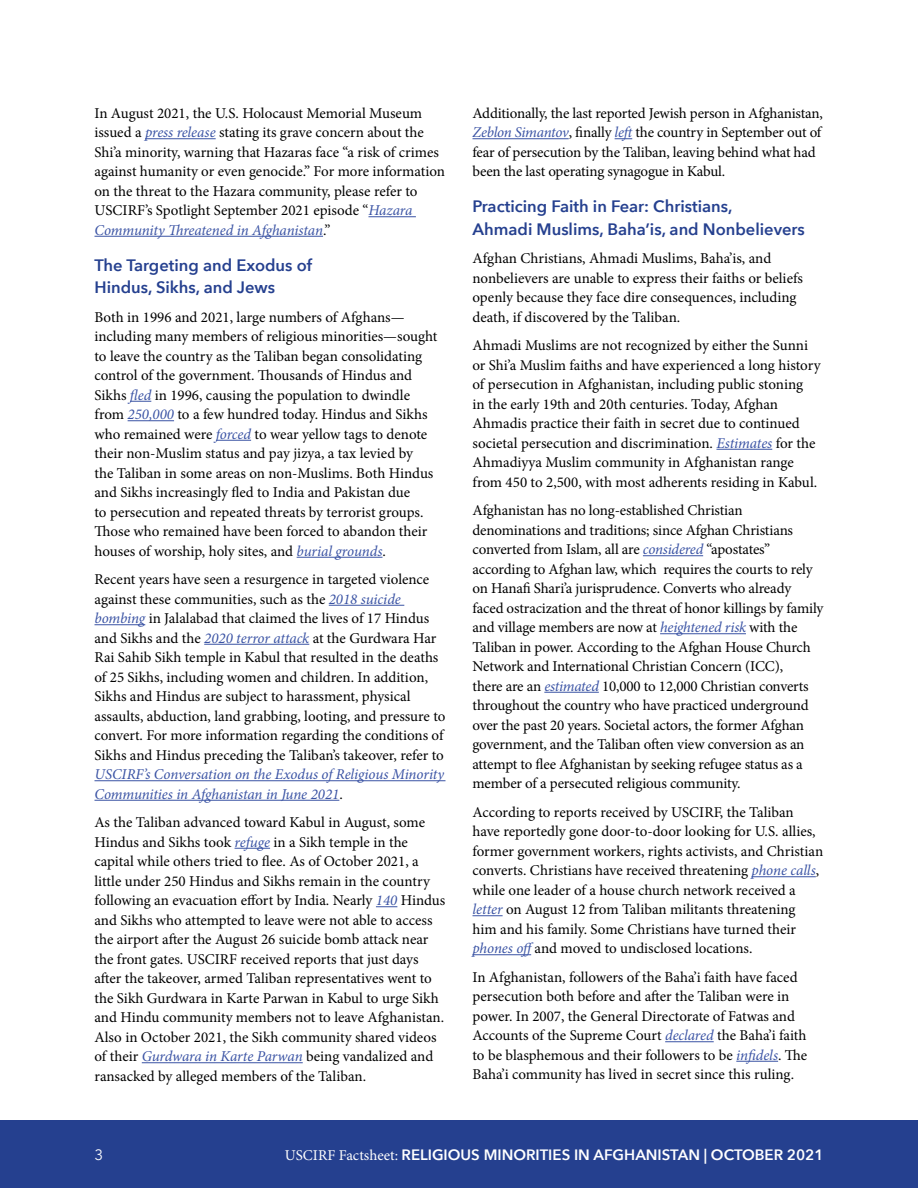
<style>
.page{position:relative;width:918px;height:1188px;background:#fff}
.page>*{position:absolute;margin:0;border:0;box-sizing:border-box;transform-origin:0 0}
.Subhead{font:600 16.5px/22.5px "Avenir Next";color:#25408f}
.Body_no_indent{font:15px/19.5px "Minion Pro";letter-spacing:-.005em;color:#000}
.t1{font:600 15px "Avenir Next";color:#fff}
.t2{font:15px "Avenir Next";color:#fff}
.s1{font-style:italic;color:#3a53a4}
.s2{font-family:"Minion Pro";font-weight:400}
</style>
<div class="page">
<div style="left:0;top:1120px;width:918px;height:68px;background:#25408f"></div>
<hr style="left:145px;top:138px;width:71px;height:1px;background:#3a53a4">
<hr style="left:368px;top:216px;width:48px;height:1px;background:#3a53a4">
<hr style="left:94px;top:236px;width:229px;height:1px;background:#3a53a4">
<svg style="left:130px;top:401px;width:21px;height:1px"></svg>
<hr style="left:128px;top:420px;width:46px;height:1px;background:#3a53a4">
<hr style="left:216px;top:440px;width:35px;height:1px;background:#3a53a4">
<hr style="left:297px;top:557px;width:86px;height:1px;background:#3a53a4">
<hr style="left:329px;top:605px;width:75px;height:1px;background:#3a53a4">
<hr style="left:94px;top:624px;width:51px;height:1px;background:#3a53a4">
<hr style="left:204px;top:644px;width:105px;height:1px;background:#3a53a4">
<hr style="left:94px;top:780px;width:352px;height:1px;background:#3a53a4">
<hr style="left:94px;top:800px;width:245px;height:1px;background:#3a53a4">
<hr style="left:235px;top:848px;width:35px;height:1px;background:#3a53a4">
<svg style="left:376px;top:906px;width:21px;height:1px"></svg>
<hr style="left:142px;top:1062px;width:161px;height:1px;background:#3a53a4">
<hr style="left:472px;top:138px;width:97px;height:1px;background:#3a53a4">
<svg style="left:615px;top:138px;width:17px;height:1px"></svg>
<hr style="left:716px;top:449px;width:56px;height:1px;background:#3a53a4">
<hr style="left:643px;top:555px;width:60px;height:1px;background:#3a53a4">
<hr style="left:660px;top:633px;width:86px;height:1px;background:#3a53a4">
<hr style="left:544px;top:692px;width:55px;height:1px;background:#3a53a4">
<hr style="left:752px;top:876px;width:64px;height:1px;background:#3a53a4">
<hr style="left:472px;top:915px;width:31px;height:1px;background:#3a53a4">
<hr style="left:472px;top:954px;width:59px;height:1px;background:#3a53a4">
<hr style="left:665px;top:1041px;width:49px;height:1px;background:#3a53a4">
<hr style="left:736px;top:1061px;width:42px;height:1px;background:#3a53a4">
<p class="Body_no_indent" style="left:94px;top:103px;width:352px">In August 2021, the U.S. Holocaust Memorial Museum issued a <span class="s1">press release</span> stating its grave concern about the Shi’a minority, warning that Hazaras face “a risk of crimes against humanity or even genocide.” For more information on the threat to the Hazara community, please refer to USCIRF’s Spotlight September 2021 episode “<span class="s1">Hazara Community Threatened in Afghanistan</span>.”</p>
<p class="Subhead" style="left:94px;top:253px;width:219px">The Targeting and Exodus of<br>Hindus, Sikhs, and Jews</p>
<p class="Body_no_indent" style="left:94px;top:307px;width:345px">Both in 1996 and 2021, large numbers of Afghans— including many members of religious minorities—sought to leave the country as the Taliban began consolidating control of the government. Thousands of Hindus and Sikhs <span class="s1">fled</span> in 1996, causing the population to dwindle from <span class="s1">250,000</span> to a few hundred today. Hindus and Sikhs who remained were <span class="s1">forced</span> to wear yellow tags to denote their non-Muslim status and pay jizya, a tax levied by<br>the Taliban in some areas on non-Muslims. Both Hindus and Sikhs increasingly fled to India and Pakistan due<br>to persecution and repeated threats by terrorist groups.<br>Those who remained have been forced to abandon their houses of worship, holy sites, and <span class="s1">burial grounds</span>.</p>
<p class="Body_no_indent" style="left:94px;top:570px;width:352px">Recent years have seen a resurgence in targeted violence against these communities, such as the <span class="s1">2018 suicide bombing</span> in Jalalabad that claimed the lives of 17 Hindus and Sikhs and the <span class="s1">2020 terror attack</span> at the Gurdwara Har Rai Sahib Sikh temple in Kabul that resulted in the deaths of 25 Sikhs, including women and children. In addition, Sikhs and Hindus are subject to harassment, physical assaults, abduction, land grabbing, looting, and pressure to convert. For more information regarding the conditions of Sikhs and Hindus preceding the Taliban’s takeover, refer to <span class="s1">USCIRF’s Conversation on the Exodus of Religious Minority Communities in Afghanistan in June 2021</span>.</p>
<p class="Body_no_indent" style="left:94px;top:813px;width:352px">As the Taliban advanced toward Kabul in August, some Hindus and Sikhs took <span class="s1">refuge</span> in a Sikh temple in the capital while others tried to flee. As of October 2021, a little under 250 Hindus and Sikhs remain in the country following an evacuation effort by India. Nearly <span class="s1">140</span> Hindus and Sikhs who attempted to leave were not able to access the airport after the August 26 suicide bomb attack near the front gates. USCIRF received reports that just days after the takeover, armed Taliban representatives went to the Sikh Gurdwara in Karte Parwan in Kabul to urge Sikh and Hindu community members not to leave Afghanistan.<br>Also in October 2021, the Sikh community shared videos of their <span class="s1">Gurdwara in Karte Parwan</span> being vandalized and ransacked by alleged members of the Taliban.</p>
<p class="Body_no_indent" style="left:472px;top:103px;width:352px">Additionally, the last reported Jewish person in Afghanistan, <span class="s1">Zeblon Simantov</span>, finally <span class="s1">left</span> the country in September out of fear of persecution by the Taliban, leaving behind what had been the last operating synagogue in Kabul.</p>
<p class="Subhead" style="left:472px;top:195px;width:334px">Practicing Faith in Fear: Christians,<br>Ahmadi Muslims, Baha’is, and Nonbelievers</p>
<p class="Body_no_indent" style="left:472px;top:249px;width:332px">Afghan Christians, Ahmadi Muslims, Baha’is, and nonbelievers are unable to express their faiths or beliefs openly because they face dire consequences, including death, if discovered by the Taliban.</p>
<p class="Body_no_indent" style="left:472px;top:336px;width:350px">Ahmadi Muslims are not recognized by either the Sunni or Shi’a Muslim faiths and have experienced a long history of persecution in Afghanistan, including public stoning<br>in the early 19th and 20th centuries. Today, Afghan Ahmadis practice their faith in secret due to continued societal persecution and discrimination. <span class="s1">Estimates</span> for the Ahmadiyya Muslim community in Afghanistan range from 450 to 2,500, with most adherents residing in Kabul.</p>
<p class="Body_no_indent" style="left:472px;top:501px;width:353px">Afghanistan has no long-established Christian denominations and traditions; since Afghan Christians converted from Islam, all are <span class="s1">considered</span> “apostates” according to Afghan law, which requires the courts to rely on Hanafi Shari’a jurisprudence. Converts who already faced ostracization and the threat of honor killings by family and village members are now at <span class="s1">heightened risk</span> with the Taliban in power. According to the Afghan House Church Network and International Christian Concern (ICC),<br>there are an <span class="s1">estimated</span> 10,000 to 12,000 Christian converts throughout the country who have practiced underground over the past 20 years. Societal actors, the former Afghan government, and the Taliban often view conversion as an attempt to flee Afghanistan by seeking refugee status as a member of a persecuted religious community.</p>
<p class="Body_no_indent" style="left:472px;top:802px;width:352px">According to reports received by USCIRF, the Taliban have reportedly gone door-to-door looking for U.S. allies, former government workers, rights activists, and Christian converts. Christians have received threatening <span class="s1">phone calls</span>, while one leader of a house church network received a <span class="s1">letter</span> on August 12 from Taliban militants threatening him and his family. Some Christians have turned their <span class="s1">phones off</span>and moved to undisclosed locations.</p>
<p class="Body_no_indent" style="left:472px;top:967px;width:336px">In Afghanistan, followers of the Baha’i faith have faced persecution both before and after the Taliban were in power. In 2007, the General Directorate of Fatwas and Accounts of the Supreme Court <span class="s1">declared</span> the Baha’i faith to be blasphemous and their followers to be <span class="s1">infidels</span>. The Baha’i community has lived in secret since this ruling.</p>
<p class="t2" style="left:94px;top:1142px;width:10px">3</p>
<p class="t1" style="left:285px;top:1142px;width:540px"><span class="s2">USCIRF Factsheet:</span> RELIGIOUS MINORITIES IN AFGHANISTAN | OCTOBER 2021</p>
</div>
